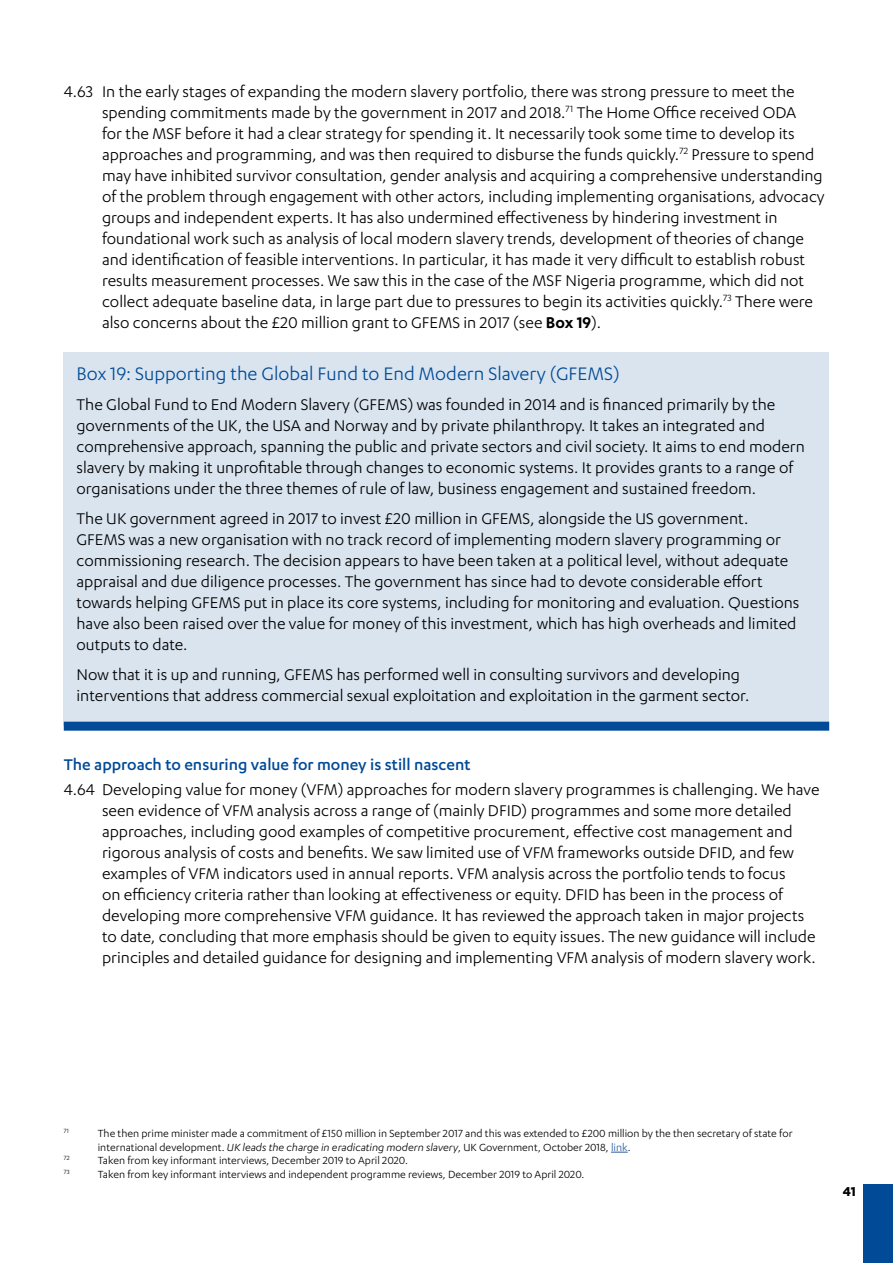
<style>
.page{position:relative;width:893px;height:1263px;background:#fff}
.page>*{position:absolute;margin:0;border:0;box-sizing:border-box;transform-origin:0 0}
.t1{font:21px "Karbon";color:#004a97}
.t2{font:18px/21px "Karbon";color:#000}
.t3{font:500 18px "Karbon";color:#004a97}
.t4{font:700 15px "Karbon";color:#000}
.t5{font:12px/13.5px "Karbon";color:#000}
.t6{font:7.05px "Karbon";color:#000}
.s1{font-weight:600}
.s2{font-style:italic}
.s3{color:#275b9b}
</style>
<div class="page">
<div style="left:863px;top:1184px;width:30px;height:79px;background:#004a97"></div>
<div style="left:64px;top:353px;width:765px;height:373px;background:#d9e4ef"></div>
<div style="left:64px;top:722px;width:765px;height:9px;background:#004a97"></div>
<svg style="left:611px;top:1152px;width:17px;height:1px"></svg>
<p class="t2" style="left:102px;top:81px;width:724px;text-indent:-38px">4.63 In the early stages of expanding the modern slavery portfolio, there was strong pressure to meet the spending commitments made by the government in 2017 and 2018.<sup>71</sup> The Home Office received ODA<br>for the MSF before it had a clear strategy for spending it. It necessarily took some time to develop its approaches and programming, and was then required to disburse the funds quickly.<sup>72</sup> Pressure to spend may have inhibited survivor consultation, gender analysis and acquiring a comprehensive understanding of the problem through engagement with other actors, including implementing organisations, advocacy groups and independent experts. It has also undermined effectiveness by hindering investment in foundational work such as analysis of local modern slavery trends, development of theories of change and identification of feasible interventions. In particular, it has made it very difficult to establish robust results measurement processes. We saw this in the case of the MSF Nigeria programme, which did not collect adequate baseline data, in large part due to pressures to begin its activities quickly.<sup>73</sup> There were also concerns about the £20 million grant to GFEMS in 2017 (see <span class="s1">Box 19</span>).</p>
<p class="t1" style="left:77px;top:362px;width:545px">Box 19: Supporting the Global Fund to End Modern Slavery (GFEMS)</p>
<p class="t2" style="left:77px;top:393px;width:730px">The Global Fund to End Modern Slavery (GFEMS) was founded in 2014 and is financed primarily by the governments of the UK, the USA and Norway and by private philanthropy. It takes an integrated and comprehensive approach, spanning the public and private sectors and civil society. It aims to end modern slavery by making it unprofitable through changes to economic systems. It provides grants to a range of organisations under the three themes of rule of law, business engagement and sustained freedom.</p>
<p class="t2" style="left:77px;top:507px;width:724px">The UK government agreed in 2017 to invest £20 million in GFEMS, alongside the US government.<br>GFEMS was a new organisation with no track record of implementing modern slavery programming or commissioning research. The decision appears to have been taken at a political level, without adequate appraisal and due diligence processes. The government has since had to devote considerable effort towards helping GFEMS put in place its core systems, including for monitoring and evaluation. Questions have also been raised over the value for money of this investment, which has high overheads and limited outputs to date.</p>
<p class="t2" style="left:77px;top:663px;width:674px">Now that it is up and running, GFEMS has performed well in consulting survivors and developing interventions that address commercial sexual exploitation and exploitation in the garment sector.</p>
<p class="t3" style="left:64px;top:754px;width:408px">The approach to ensuring value for money is still nascent</p>
<p class="t2" style="left:102px;top:779px;width:719px;text-indent:-38px">4.64 Developing value for money (VFM) approaches for modern slavery programmes is challenging. We have seen evidence of VFM analysis across a range of (mainly DFID) programmes and some more detailed approaches, including good examples of competitive procurement, effective cost management and rigorous analysis of costs and benefits. We saw limited use of VFM frameworks outside DFID, and few examples of VFM indicators used in annual reports. VFM analysis across the portfolio tends to focus<br>on efficiency criteria rather than looking at effectiveness or equity. DFID has been in the process of developing more comprehensive VFM guidance. It has reviewed the approach taken in major projects to date, concluding that more emphasis should be given to equity issues. The new guidance will include principles and detailed guidance for designing and implementing VFM analysis of modern slavery work.</p>
<p class="t6" style="left:64px;top:1127px;width:7px">71</p>
<p class="t5" style="left:98px;top:1127px;width:696px">The then prime minister made a commitment of £150 million in September 2017 and this was extended to £200 million by the then secretary of state for international development. <span class="s2">UK leads the charge in eradicating modern slavery</span>, UK Government, October 2018, <span class="s3">link</span>.</p>
<p class="t6" style="left:64px;top:1154px;width:7px">72</p>
<p class="t5" style="left:98px;top:1154px;width:312px">Taken from key informant interviews, December 2019 to April 2020.</p>
<p class="t6" style="left:64px;top:1168px;width:7px">73</p>
<p class="t5" style="left:98px;top:1167px;width:488px">Taken from key informant interviews and independent programme reviews, December 2019 to April 2020.</p>
<p class="t4" style="left:843px;top:1183px;width:14px">41</p>
</div>
